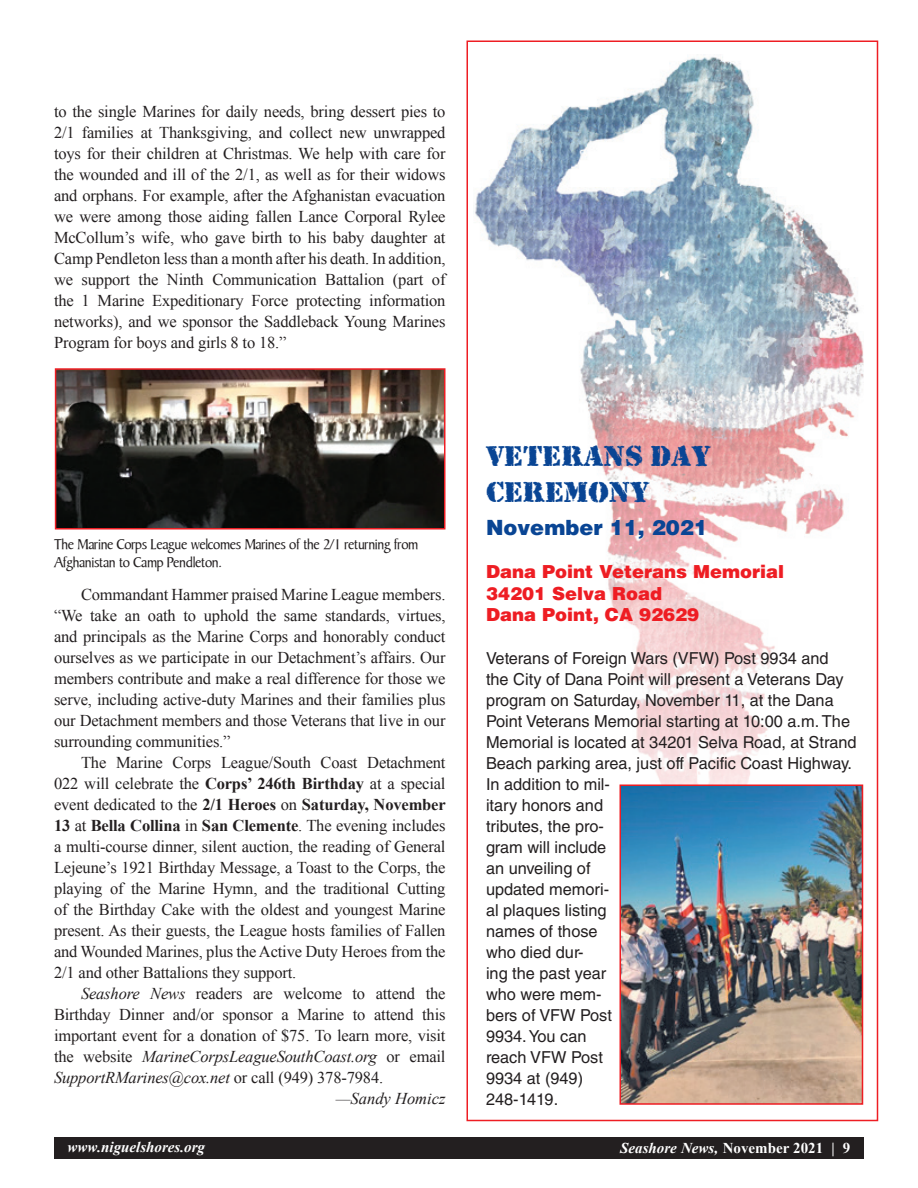
<style>
.page{position:relative;width:918px;height:1188px;background:#fff}
.page>*{position:absolute;margin:0;border:0;box-sizing:border-box;transform-origin:0 0}
.t1{font:30px/36px "Rubber Stamp Let Plain";color:#094594}
.t2{font:900 21px "Helvetica LT Std";color:#094594}
.t3{font:900 18px "Helvetica LT Std";color:#ee1d23}
.body_copy{font:16.5px/21px "Times New Roman";letter-spacing:-.01em;color:#231f20;text-align:justify}
.t4{font:16.5px/21px "Helvetica LT Std";color:#231f20}
.Byline{font:italic 16.5px "Times New Roman";color:#231f20}
.t5{font:15px/18px "Persuasion S Si";letter-spacing:-.02em;color:#231f20}
.t6{font:700 15px "Times New Roman";color:#fff}
.t7{font:italic 700 15px "Times New Roman";color:#fff}
.s1{font-weight:700}
.s2{font-style:italic}
</style>
<div class="page">
<div style="left:466px;top:40px;width:412px;height:1081px;border:2px solid #ee1d23"></div>
<div style="left:54px;top:1137px;width:810px;height:21px;background:#231f20"></div>
<img style="left:58px;top:371px;width:385px;height:156px">
<div style="left:55px;top:368px;width:391px;height:162px;border:2px solid #ee1d23"></div>
<img style="left:473px;top:57px;width:391px;height:834px">
<img style="left:623px;top:787px;width:237px;height:315px">
<div style="left:620px;top:784px;width:243px;height:321px;border:2px solid #ee1d23"></div>
<p class="body_copy" style="left:54px;top:101px;width:393px">to the single Marines for daily needs, bring dessert pies to 2/1 families at Thanksgiving, and collect new unwrapped toys for their children at Christmas. We help with care for the wounded and ill of the 2/1, as well as for their widows and orphans. For example, after the Afghanistan evacuation we were among those aiding fallen Lance Corporal Rylee McCollum’s wife, who gave birth to his baby daughter at Camp Pendleton less than a month after his death. In addition, we support the Ninth Communication Battalion (part of the 1 Marine Expeditionary Force protecting information networks), and we sponsor the Saddleback Young Marines Program for boys and girls 8 to 18.”</p>
<p class="t5" style="left:54px;top:535px;width:366px">The Marine Corps League welcomes Marines of the 2/1 returning from<br>Afghanistan to Camp Pendleton.</p>
<p class="body_copy" style="left:54px;top:584px;width:393px;text-indent:27px">Commandant Hammer praised Marine League members. “We take an oath to uphold the same standards, virtues, and principals as the Marine Corps and honorably conduct ourselves as we participate in our Detachment’s affairs. Our members contribute and make a real difference for those we serve, including active-duty Marines and their families plus our Detachment members and those Veterans that live in our surrounding communities.”</p>
<p class="body_copy" style="left:54px;top:752px;width:393px;text-indent:27px">The Marine Corps League/South Coast Detachment 022 will celebrate the <span class="s1">Corps’ 246th Birthday</span> at a special event dedicated to the <span class="s1">2/1 Heroes</span> on <span class="s1">Saturday, November 13</span> at <span class="s1">Bella Collina</span> in <span class="s1">San Clemente</span>. The evening includes a multi-course dinner, silent auction, the reading of General Lejeune’s 1921 Birthday Message, a Toast to the Corps, the playing of the Marine Hymn, and the traditional Cutting of the Birthday Cake with the oldest and youngest Marine present. As their guests, the League hosts families of Fallen and Wounded Marines, plus the Active Duty Heroes from the 2/1 and other Battalions they support.</p>
<p class="body_copy" style="left:54px;top:983px;width:393px;text-indent:27px"><span class="s2">Seashore News</span> readers are welcome to attend the Birthday Dinner and/or sponsor a Marine to attend this important event for a donation of $75. To learn more, visit the website <span class="s2">MarineCorpsLeagueSouthCoast.org</span> or email <span class="s2">SupportRMarines@cox.net</span> or call (949) 378-7984.</p>
<p class="Byline" style="left:336px;top:1087px;width:111px">—Sandy Homicz</p>
<p class="t1" style="left:486px;top:438px;width:227px">VETERANS DAY<br>CEREMONY</p>
<p class="t2" style="left:486px;top:514px;width:223px">November 11, 2021</p>
<p class="t3" style="left:486px;top:560px;width:300px">Dana Point Veterans Memorial</p>
<p class="t3" style="left:486px;top:581px;width:178px">34201 Selva Road</p>
<p class="t3" style="left:486px;top:603px;width:215px">Dana Point, CA 92629</p>
<p class="t4" style="left:486px;top:648px;width:372px">Veterans of Foreign Wars (VFW) Post 9934 and<br>the City of Dana Point will present a Veterans Day program on Saturday, November 11, at the Dana<br>Point Veterans Memorial starting at 10:00 a.m. The<br>Memorial is located at 34201 Selva Road, at Strand<br>Beach parking area, just off Pacific Coast Highway.<br>In addition to mil-<br>itary honors and<br>tributes, the pro-<br>gram will include<br>an unveiling of<br>updated memori-<br>al plaques listing<br>names of those<br>who died dur-<br>ing the past year<br>who were mem-<br>bers of VFW Post<br>9934. You can<br>reach VFW Post<br>9934 at (949)<br>248-1419.</p>
<p class="t7" style="left:68px;top:1137px;width:139px">www.niguelshores.org</p>
<p class="t6" style="left:620px;top:1138px;width:232px"><span class="s2">Seashore News,</span> November 2021 | 9</p>
</div>
